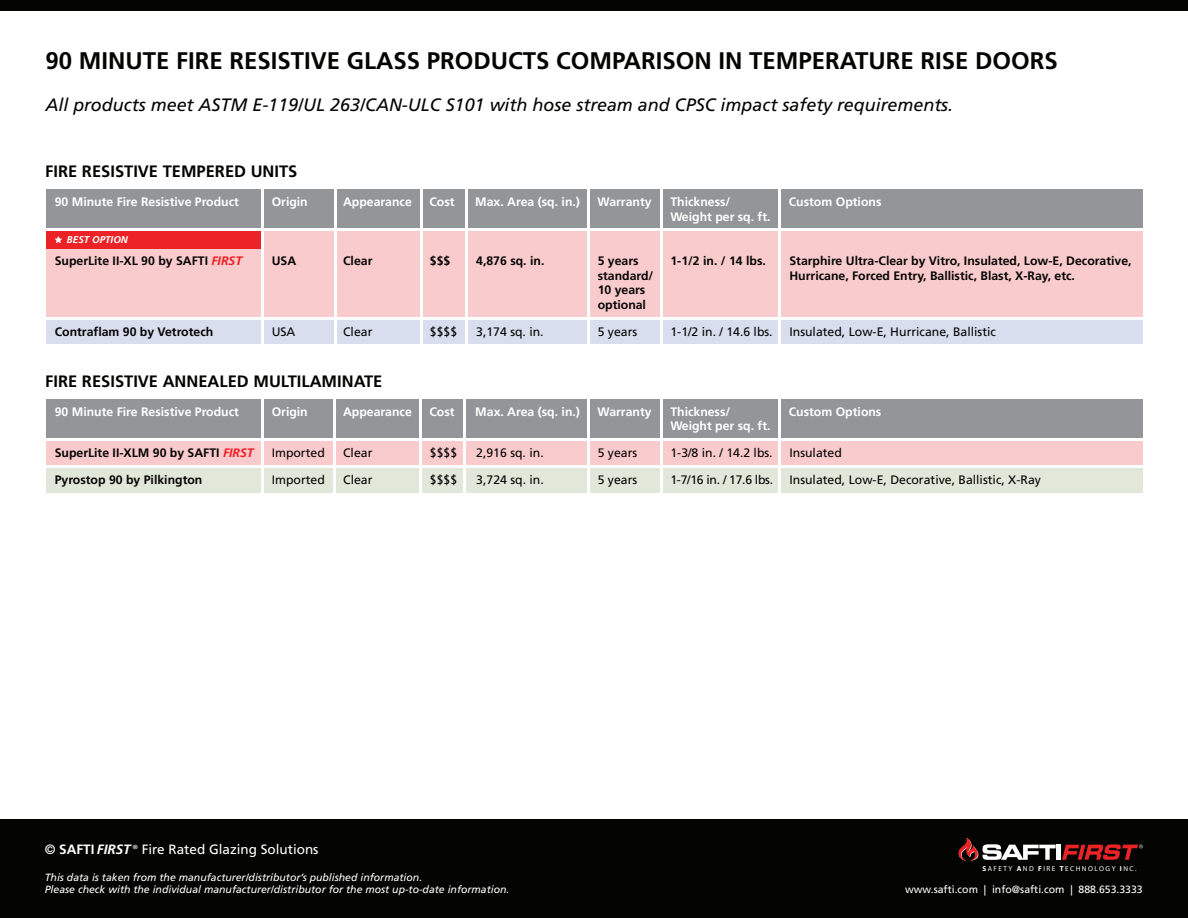
<style>
.page{position:relative;width:1188px;height:918px;background:#fff}
.page>*{position:absolute;margin:0;border:0;box-sizing:border-box;transform-origin:0 0}
.t1{font:24px "Frutiger LT 65 Bd";color:#040503}
.t2{font:18px "Frutiger LT 56 It";color:#040503}
.t3{font:16.5px "Frutiger LT 65 Bd";color:#040503}
.t4{font:13.5px "Frutiger LT 55 Rm";color:#fff}
.t5{font:12.3px/14.7px "Frutiger LT 65 Bd";color:#050504}
.t6{font:12.3px "Frutiger LT 55 Rm";color:#050504}
.t7{font:12.3px/14.7px "Frutiger LT 65 Bd";color:#fff}
.t8{font:10.5px/12.6px "Frutiger LT 56 It";color:#fff}
.t9{font:10.5px "Frutiger LT 55 Rm";color:#fff}
.t10{font:9.75px "Frutiger LT 66 Bd It";color:#fff}
.t11{font:7.2px "Myriad Pro";letter-spacing:.2em;color:#fff}
.s1{font-family:"Frutiger LT 66 Bd It";color:#ee1d23}
.s2{font-family:"Frutiger LT Std"}
.s3{font-family:"Frutiger LT 65 Bd"}
.s4{font-family:"Frutiger LT 66 Bd It"}
.s5{font-family:"Myriad Pro"}
</style>
<div class="page">
<div style="left:0;top:0;width:1188px;height:11px;background:#040503"></div>
<div style="left:0;top:819px;width:1188px;height:99px;background:#040503"></div>
<div style="left:46px;top:189px;width:1097px;height:42px;background:#939598"></div>
<div style="left:47px;top:230px;width:1096px;height:87px;background:#facbcc"></div>
<hr style="left:46px;top:228px;width:1097px;height:3px;background:#fff">
<div style="left:46px;top:231px;width:217px;height:17px;background:#ec2326"></div>
<svg style="left:55px;top:236px;width:7px;height:7px"></svg>
<div style="left:47px;top:318px;width:1096px;height:26px;background:#d8deed"></div>
<hr style="left:46px;top:317px;width:1097px;height:3px;background:#fff">
<div style="left:46px;top:399px;width:1097px;height:42px;background:#939598"></div>
<div style="left:47px;top:440px;width:1096px;height:25px;background:#facbcc"></div>
<hr style="left:46px;top:438px;width:1097px;height:3px;background:#fff">
<div style="left:47px;top:467px;width:1096px;height:25px;background:#e2e8d9"></div>
<hr style="left:46px;top:465px;width:1097px;height:3px;background:#fff">
<hr style="left:262px;top:399px;width:2px;height:93px;background:#fff">
<hr style="left:333px;top:399px;width:2px;height:93px;background:#fff">
<hr style="left:419px;top:399px;width:3px;height:93px;background:#fff">
<hr style="left:464px;top:399px;width:2px;height:93px;background:#fff">
<hr style="left:587px;top:399px;width:3px;height:93px;background:#fff">
<hr style="left:660px;top:399px;width:3px;height:93px;background:#fff">
<hr style="left:779px;top:399px;width:2px;height:93px;background:#fff">
<hr style="left:262px;top:189px;width:2px;height:155px;background:#fff">
<hr style="left:334px;top:189px;width:3px;height:155px;background:#fff">
<hr style="left:421px;top:189px;width:2px;height:155px;background:#fff">
<hr style="left:465px;top:189px;width:3px;height:155px;background:#fff">
<hr style="left:587px;top:189px;width:3px;height:155px;background:#fff">
<hr style="left:660px;top:189px;width:3px;height:155px;background:#fff">
<hr style="left:779px;top:189px;width:2px;height:155px;background:#fff">
<svg style="left:958px;top:838px;width:185px;height:23px"></svg>
<h1 class="t1" style="left:45px;top:46px;width:1014px">90 MINUTE FIRE RESISTIVE GLASS PRODUCTS COMPARISON IN TEMPERATURE RISE DOORS</h1>
<h2 class="t2" style="left:45px;top:94px;width:909px">All products meet ASTM E-119/UL 263/CAN-ULC S101 with hose stream and CPSC impact safety requirements.</h2>
<h3 class="t3" style="left:45px;top:161px;width:254px">FIRE RESISTIVE TEMPERED UNITS</h3>
<p class="t7" style="left:55px;top:194px;width:186px">90 Minute Fire Resistive Product</p>
<p class="t7" style="left:272px;top:194px;width:38px">Origin</p>
<p class="t7" style="left:343px;top:194px;width:70px">Appearance</p>
<p class="t7" style="left:429px;top:194px;width:27px">Cost</p>
<p class="t7" style="left:475px;top:194px;width:106px">Max. Area (sq. in.)</p>
<p class="t7" style="left:598px;top:194px;width:56px">Warranty</p>
<p class="t7" style="left:670px;top:194px;width:102px">Thickness/<br>Weight per sq. ft.</p>
<p class="t10" style="left:67px;top:234px;width:63px">BEST OPTION</p>
<p class="t5" style="left:55px;top:253px;width:189px">SuperLite II-XL 90 by SAFTI <span class="s1">FIRST</span></p>
<p class="t5" style="left:272px;top:253px;width:26px">USA</p>
<p class="t5" style="left:343px;top:253px;width:31px">Clear</p>
<p class="t5" style="left:430px;top:253px;width:22px">$$$</p>
<p class="t5" style="left:476px;top:253px;width:70px">4,876 sq. in.</p>
<p class="t5" style="left:598px;top:253px;width:57px">5 years standard/<br>10 years optional</p>
<p class="t5" style="left:670px;top:253px;width:97px">1-1/2 in. / 14 lbs.</p>
<p class="t7" style="left:789px;top:194px;width:94px">Custom Options</p>
<p class="t5" style="left:789px;top:253px;width:344px">Starphire Ultra-Clear by Vitro, Insulated, Low-E, Decorative,<br>Hurricane, Forced Entry, Ballistic, Blast, X-Ray, etc.</p>
<p class="t6" style="left:272px;top:324px;width:25px">USA</p>
<p class="t6" style="left:343px;top:324px;width:31px">Clear</p>
<p class="t6" style="left:430px;top:324px;width:29px">$$$$</p>
<p class="t6" style="left:476px;top:324px;width:69px">3,174 sq. in.</p>
<p class="t6" style="left:598px;top:324px;width:41px">5 years</p>
<p class="t5" style="left:55px;top:324px;width:160px">Contraflam 90 by Vetrotech</p>
<p class="t6" style="left:670px;top:324px;width:104px">1-1/2 in. / 14.6 lbs.</p>
<p class="t6" style="left:789px;top:324px;width:208px">Insulated, Low-E, Hurricane, Ballistic</p>
<h3 class="t3" style="left:45px;top:371px;width:339px">FIRE RESISTIVE ANNEALED MULTILAMINATE</h3>
<p class="t7" style="left:272px;top:404px;width:38px">Origin</p>
<p class="t7" style="left:343px;top:404px;width:70px">Appearance</p>
<p class="t7" style="left:429px;top:404px;width:27px">Cost</p>
<p class="t7" style="left:475px;top:404px;width:106px">Max. Area (sq. in.)</p>
<p class="t7" style="left:598px;top:404px;width:56px">Warranty</p>
<p class="t7" style="left:55px;top:404px;width:186px">90 Minute Fire Resistive Product</p>
<p class="t7" style="left:670px;top:404px;width:102px">Thickness/<br>Weight per sq. ft.</p>
<p class="t7" style="left:789px;top:404px;width:94px">Custom Options</p>
<p class="t6" style="left:272px;top:445px;width:55px">Imported</p>
<p class="t6" style="left:343px;top:445px;width:31px">Clear</p>
<p class="t6" style="left:430px;top:445px;width:29px">$$$$</p>
<p class="t6" style="left:476px;top:445px;width:69px">2,916 sq. in.</p>
<p class="t6" style="left:598px;top:445px;width:41px">5 years</p>
<p class="t5" style="left:55px;top:445px;width:201px">SuperLite II-XLM 90 by SAFTI <span class="s1">FIRST</span></p>
<p class="t6" style="left:670px;top:445px;width:104px">1-3/8 in. / 14.2 lbs.</p>
<p class="t6" style="left:789px;top:445px;width:54px">Insulated</p>
<p class="t6" style="left:272px;top:472px;width:55px">Imported</p>
<p class="t6" style="left:343px;top:472px;width:31px">Clear</p>
<p class="t6" style="left:430px;top:472px;width:29px">$$$$</p>
<p class="t6" style="left:476px;top:472px;width:69px">3,724 sq. in.</p>
<p class="t6" style="left:598px;top:472px;width:41px">5 years</p>
<p class="t5" style="left:55px;top:472px;width:149px">Pyrostop 90 by Pilkington</p>
<p class="t6" style="left:670px;top:472px;width:104px">1-7/16 in. / 17.6 lbs.</p>
<p class="t6" style="left:789px;top:472px;width:253px">Insulated, Low-E, Decorative, Ballistic, X-Ray</p>
<p class="t4" style="left:45px;top:842px;width:275px"><span class="s2">©</span> <span class="s3">SAFTI</span> <span class="s4">FIRST</span><span class="s5">®</span> Fire Rated Glazing Solutions</p>
<p class="t8" style="left:45px;top:871px;width:466px">This data is taken from the manufacturer/distributor’s published information.<br>Please check with the individual manufacturer/distributor for the most up-to-date information.</p>
<p class="t11" style="left:988px;top:864px;width:26px">AFETY</p>
<p class="t11" style="left:1023px;top:864px;width:12px">ND</p>
<p class="t11" style="left:1043px;top:864px;width:13px">IRE</p>
<p class="t11" style="left:1065px;top:864px;width:73px">ECHNOLOGY NC.</p>
<p class="t9" style="left:905px;top:884px;width:239px">www.safti.com | info@safti.com | 888.653.3333</p>
</div>
